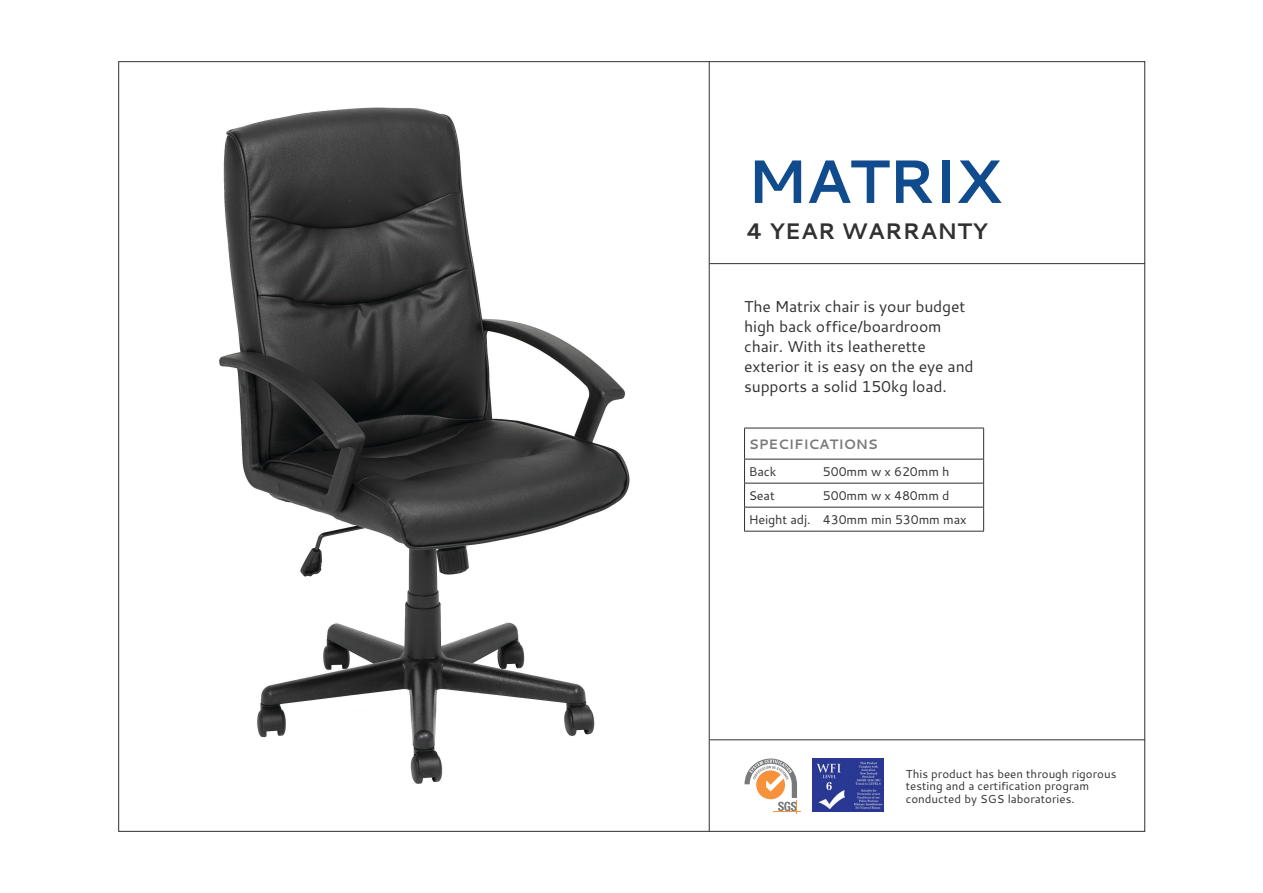
<style>
.page{position:relative;width:1263px;height:893px;background:#fff}
.page>*{position:absolute;margin:0;border:0;box-sizing:border-box;transform-origin:0 0}
.t1{font:700 61.2px "Cantarell";letter-spacing:-.04em;color:#104b8d}
.t2{font:700 22.5px "Cantarell";color:#323031}
.t3{font:15.75px/20px "Cantarell";letter-spacing:-.01em;color:#323031}
.t4{font:700 13.65px "Cantarell";letter-spacing:-.01em;color:#77797b}
.t5{font:12.6px "Cantarell";letter-spacing:-.01em;color:#323031}
.t6{font:11.55px/12.6px "Cantarell";color:#323031}
</style>
<div class="page">
<svg style="left:744px;top:758px;width:56px;height:55px"></svg>
<img style="left:813px;top:758px;width:70px;height:53px">
<hr style="left:709px;top:61px;width:1px;height:771px;background:#323031">
<hr style="left:709px;top:263px;width:436px;height:1px;background:#323031">
<hr style="left:709px;top:739px;width:436px;height:1px;background:#323031">
<hr style="left:744px;top:459px;width:79px;height:1px;background:#323031">
<hr style="left:823px;top:459px;width:161px;height:1px;background:#323031">
<hr style="left:744px;top:483px;width:79px;height:1px;background:#323031">
<hr style="left:823px;top:483px;width:161px;height:1px;background:#323031">
<hr style="left:744px;top:507px;width:79px;height:1px;background:#323031">
<hr style="left:823px;top:507px;width:161px;height:1px;background:#323031">
<hr style="left:744px;top:428px;width:79px;height:1px;background:#323031">
<hr style="left:744px;top:428px;width:1px;height:31px;background:#323031">
<hr style="left:823px;top:428px;width:161px;height:1px;background:#323031">
<hr style="left:983px;top:428px;width:1px;height:31px;background:#323031">
<svg style="left:744px;top:459px;width:1px;height:72px"></svg>
<svg style="left:983px;top:459px;width:1px;height:72px"></svg>
<hr style="left:744px;top:531px;width:79px;height:1px;background:#323031">
<hr style="left:823px;top:531px;width:161px;height:1px;background:#323031">
<img style="left:219px;top:107px;width:411px;height:677px">
<p class="t1" style="left:746px;top:138px;width:256px">MATRIX</p>
<p class="t2" style="left:746px;top:215px;width:243px">4 YEAR WARRANTY</p>
<p class="t3" style="left:744px;top:296px;width:231px">The Matrix chair is your budget high back office/boardroom chair. With its leatherette exterior it is easy on the eye and supports a solid 150kg load.</p>
<p class="t4" style="left:749px;top:434px;width:131px">SPECIFICATIONS</p>
<p class="t5" style="left:749px;top:463px;width:29px">Back</p>
<p class="t5" style="left:823px;top:463px;width:128px">500mm w x 620mm h</p>
<p class="t5" style="left:749px;top:487px;width:28px">Seat</p>
<p class="t5" style="left:823px;top:487px;width:128px">500mm w x 480mm d</p>
<p class="t5" style="left:749px;top:511px;width:63px">Height adj.</p>
<p class="t5" style="left:823px;top:511px;width:145px">430mm min 530mm max</p>
<p class="t6" style="left:906px;top:767px;width:212px">This product has been through rigorous testing and a certification program conducted by SGS laboratories.</p>
</div>
